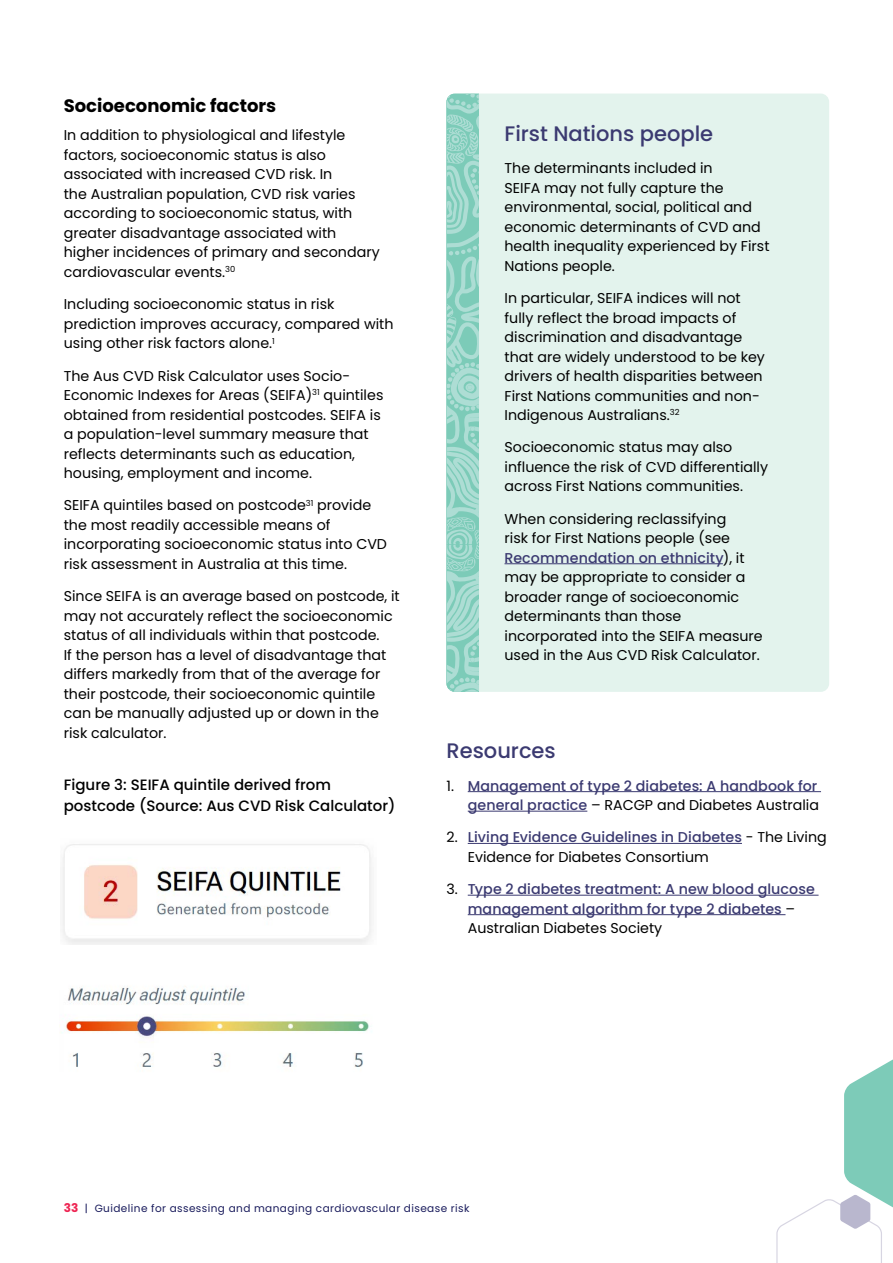
<style>
.page{position:relative;width:893px;height:1263px;background:#fff}
.page>*{position:absolute;margin:0;border:0;box-sizing:border-box;transform-origin:0 0}
.t1{font:500 21px "Poppins";color:#3b3a71}
.t2{font:700 18px "Poppins";color:#000}
.t3{font:500 15px/21px "Poppins";color:#000}
.t4{font:14.25px/19.5px "Poppins";color:#000}
.t5{font:500 14.25px/19.5px "Poppins";letter-spacing:.005em;color:#3b3a71;text-align:right}
.t6{font:10.5px "Poppins";letter-spacing:.04em;color:#191b5c}
.s1{font-weight:500;color:#3b3a71}
.s2{font-weight:400;color:#000}
.s3{font-weight:700;font-size:12px;color:#ee2452}
</style>
<div class="page">
<hr style="left:468px;top:791px;width:353px;height:1px;background:#3b3a71">
<hr style="left:468px;top:811px;width:119px;height:1px;background:#3b3a71">
<hr style="left:468px;top:843px;width:274px;height:1px;background:#3b3a71">
<hr style="left:468px;top:895px;width:350px;height:1px;background:#3b3a71">
<hr style="left:468px;top:914px;width:317px;height:1px;background:#3b3a71">
<svg style="left:776px;top:1059px;width:117px;height:204px"></svg>
<div style="left:446px;top:94px;width:383px;height:598px;background:#e3f3ed;border-radius:9px"></div>
<svg style="left:446px;top:94px;width:33px;height:598px;background:#95d4c6"></svg>
<hr style="left:504px;top:563px;width:219px;height:1px;background:#3b3a71">
<img style="left:62px;top:844px;width:310px;height:101px">
<img style="left:61px;top:986px;width:308px;height:82px">
<p class="t2" style="left:64px;top:96px;width:214px">Socioeconomic factors</p>
<p class="t4" style="left:64px;top:126px;width:317px">In addition to physiological and lifestyle factors, socioeconomic status is also associated with increased CVD risk. In<br>the Australian population, CVD risk varies according to socioeconomic status, with greater disadvantage associated with higher incidences of primary and secondary cardiovascular events.<sup>30</sup></p>
<p class="t4" style="left:64px;top:295px;width:331px">Including socioeconomic status in risk prediction improves accuracy, compared with using other risk factors alone.<sup>1</sup></p>
<p class="t4" style="left:64px;top:366px;width:321px">The Aus CVD Risk Calculator uses Socio-Economic Indexes for Areas (SEIFA)<sup>31</sup> quintiles obtained from residential postcodes. SEIFA is a population-level summary measure that reflects determinants such as education, housing, employment and income.</p>
<p class="t4" style="left:64px;top:496px;width:325px">SEIFA quintiles based on postcode<sup>31</sup> provide the most readily accessible means of incorporating socioeconomic status into CVD risk assessment in Australia at this time.</p>
<p class="t4" style="left:64px;top:586px;width:337px">Since SEIFA is an average based on postcode, it may not accurately reflect the socioeconomic status of all individuals within that postcode.<br>If the person has a level of disadvantage that differs markedly from that of the average for their postcode, their socioeconomic quintile can be manually adjusted up or down in the risk calculator.</p>
<p class="t3" style="left:64px;top:774px;width:333px">Figure 3: SEIFA quintile derived from postcode (Source: Aus CVD Risk Calculator)</p>
<h1 class="t1" style="left:504px;top:122px;width:210px">First Nations people</h1>
<p class="t4" style="left:504px;top:159px;width:266px">The determinants included in<br>SEIFA may not fully capture the environmental, social, political and economic determinants of CVD and health inequality experienced by First<br>Nations people.</p>
<p class="t4" style="left:504px;top:288px;width:262px">In particular, SEIFA indices will not fully reflect the broad impacts of discrimination and disadvantage that are widely understood to be key drivers of health disparities between First Nations communities and non-Indigenous Australians.<sup>32</sup></p>
<p class="t4" style="left:504px;top:438px;width:265px">Socioeconomic status may also influence the risk of CVD differentially across First Nations communities.</p>
<p class="t4" style="left:504px;top:509px;width:260px">When considering reclassifying<br>risk for First Nations people (see<br><span class="s1">Recommendation on ethnicity</span>), it may be appropriate to consider a broader range of socioeconomic determinants than those incorporated into the SEIFA measure used in the Aus CVD Risk Calculator.</p>
<h1 class="t1" style="left:446px;top:739px;width:111px">Resources</h1>
<p class="t5" style="left:446px;top:776px;width:374px"><span class="s2">1.</span> Management of type 2 diabetes: A handbook for general practice <span class="s2">– RACGP and Diabetes Australia</span></p>
<p class="t4" style="left:468px;top:828px;width:361px;text-indent:-21px">2. <span class="s1">Living Evidence Guidelines in Diabetes</span> - The Living<br>Evidence for Diabetes Consortium</p>
<p class="t5" style="left:468px;top:879px;width:349px;text-align:left;text-indent:-21px"><span class="s2">3.</span> Type 2 diabetes treatment: A new blood glucose management algorithm for type 2 diabetes <span class="s2">–<br>Australian Diabetes Society</span></p>
<p class="t6" style="left:64px;top:1202px;width:407px"><span class="s3">33</span> | Guideline for assessing and managing cardiovascular disease risk</p>
</div>
